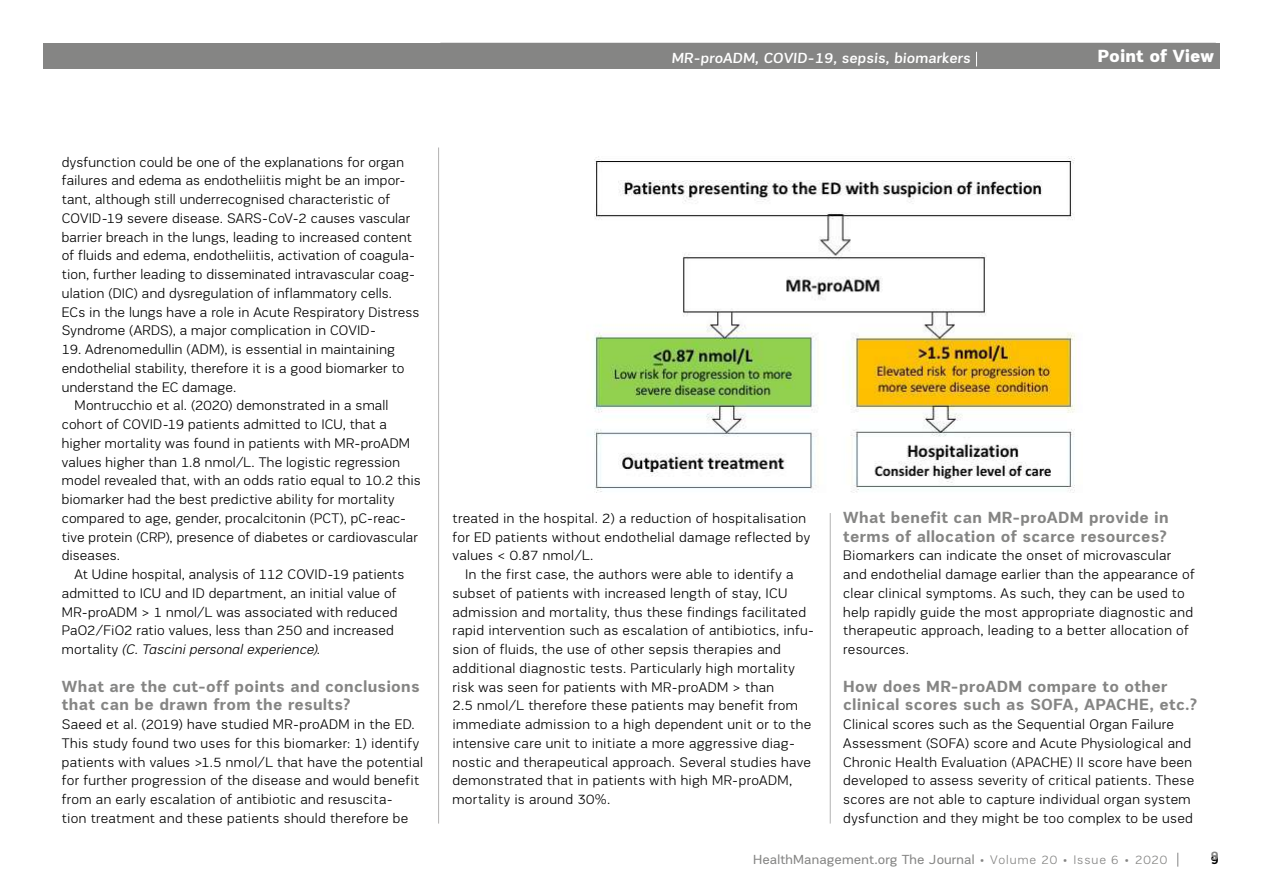
<style>
.page{position:relative;width:1263px;height:893px;background:#fff}
.page>*{position:absolute;margin:0;border:0;box-sizing:border-box;transform-origin:0 0}
.t1{font:900 18px "PRC Fidelity";color:#fff}
.t2{font:700 16.5px/18.8px "PRC Fidelity";letter-spacing:.02em;color:#858584}
.t3{font:500 15px "PRC Fidelity";color:#fff}
.t4{font:300 14.25px/18.8px "PRC Fidelity";letter-spacing:.015em;color:#000}
.t5{font:13.5px "PRC Fidelity";letter-spacing:.01em;color:#858584}
.t6{font:700 12.75px "PRC Fidelity";color:#000}
.s1{font-style:italic}
.s2{font-weight:300;font-size:12.75px}
</style>
<div class="page">
<hr style="left:440px;top:43px;width:776px;height:1px;background:#000">
<div style="left:43px;top:44px;width:1176px;height:25px;background:#858584"></div>
<svg style="left:976px;top:52px;width:1px;height:14px"></svg>
<svg style="left:1177px;top:853px;width:1px;height:14px"></svg>
<hr style="left:438px;top:147px;width:1px;height:677px;background:#b3b2b2">
<hr style="left:830px;top:513px;width:1px;height:311px;background:#b3b2b2">
<img style="left:594px;top:156px;width:481px;height:337px">
<p class="t3" style="left:671px;top:50px;width:302px">MR-proADM, COVID-19, sepsis, biomarkers</p>
<p class="t1" style="left:1097px;top:46px;width:118px">Point of View</p>
<p class="t4" style="left:62px;top:152px;width:359px">dysfunction could be one of the explanations for organ failures and edema as endotheliitis might be an impor&shy;tant, although still underrecognised characteristic of COVID-19 severe disease. SARS-CoV-2 causes vascular barrier breach in the lungs, leading to increased content of fluids and edema, endotheliitis, activation of coagula&shy;tion, further leading to disseminated intravascular coag&shy;ulation (DIC) and dysregulation of inflammatory cells.<br>ECs in the lungs have a role in Acute Respiratory Distress Syndrome (ARDS), a major complication in COVID-</p>
<p class="t4" style="left:62px;top:340px;width:344px">19. Adrenomedullin (ADM), is essential in maintaining endothelial stability, therefore it is a good biomarker to understand the EC damage.</p>
<p class="t4" style="left:62px;top:396px;width:360px;text-indent:13px">Montrucchio et al. (2020) demonstrated in a small cohort of COVID-19 patients admitted to ICU, that a higher mortality was found in patients with MR-proADM values higher than 1.8 nmol/L. The logistic regression model revealed that, with an odds ratio equal to 10.2 this biomarker had the best predictive ability for mortality compared to age, gender, procalcitonin (PCT), pC-reac&shy;tive protein (CRP), presence of diabetes or cardiovascular diseases.</p>
<p class="t4" style="left:62px;top:565px;width:344px;text-indent:13px">At Udine hospital, analysis of 112 COVID-19 patients admitted to ICU and ID department, an initial value of MR-proADM &gt; 1 nmol/L was associated with reduced PaO2/FiO2 ratio values, less than 250 and increased mortality <span class="s1">(C. Tascini personal experience)</span>.</p>
<p class="t2" style="left:62px;top:676px;width:359px">What are the cut-off points and conclusions that can be drawn from the results?</p>
<p class="t4" style="left:62px;top:715px;width:363px">Saeed et al. (2019) have studied MR-proADM in the ED.<br>This study found two uses for this biomarker: 1) identify patients with values &gt;1.5 nmol/L that have the potential for further progression of the disease and would benefit from an early escalation of antibiotic and resuscita-<br>tion treatment and these patients should therefore be</p>
<p class="t4" style="left:453px;top:509px;width:359px">treated in the hospital. 2) a reduction of hospitalisation for ED patients without endothelial damage reflected by values &lt; 0.87 nmol/L.</p>
<p class="t4" style="left:453px;top:565px;width:363px;text-indent:13px">In the first case, the authors were able to identify a subset of patients with increased length of stay, ICU admission and mortality, thus these findings facilitated rapid intervention such as escalation of antibiotics, infu&shy;sion of fluids, the use of other sepsis therapies and additional diagnostic tests. Particularly high mortality risk was seen for patients with MR-proADM &gt; than<br>2.5 nmol/L therefore these patients may benefit from immediate admission to a high dependent unit or to the intensive care unit to initiate a more aggressive diag&shy;nostic and therapeutical approach. Several studies have demonstrated that in patients with high MR-proADM, mortality is around 30%.</p>
<p class="t2" style="left:843px;top:508px;width:327px">What benefit can MR-proADM provide in terms of allocation of scarce resources?</p>
<p class="t4" style="left:843px;top:546px;width:353px">Biomarkers can indicate the onset of microvascular and endothelial damage earlier than the appearance of clear clinical symptoms. As such, they can be used to help rapidly guide the most appropriate diagnostic and therapeutic approach, leading to a better allocation of resources.</p>
<p class="t2" style="left:843px;top:676px;width:356px">How does MR-proADM compare to other clinical scores such as SOFA, APACHE, etc.?</p>
<p class="t4" style="left:843px;top:715px;width:352px">Clinical scores such as the Sequential Organ Failure Assessment (SOFA) score and Acute Physiological and Chronic Health Evaluation (APACHE) II score have been developed to assess severity of critical patients. These scores are not able to capture individual organ system dysfunction and they might be too complex to be used</p>
<p class="t5" style="left:753px;top:852px;width:416px">HealthManagement.org The Journal <span class="s2">• Volume 20 • Issue 6 • 2020</span></p>
<p class="t6" style="left:1211px;top:852px;width:9px">9<sup>9</sup></p>
</div>
